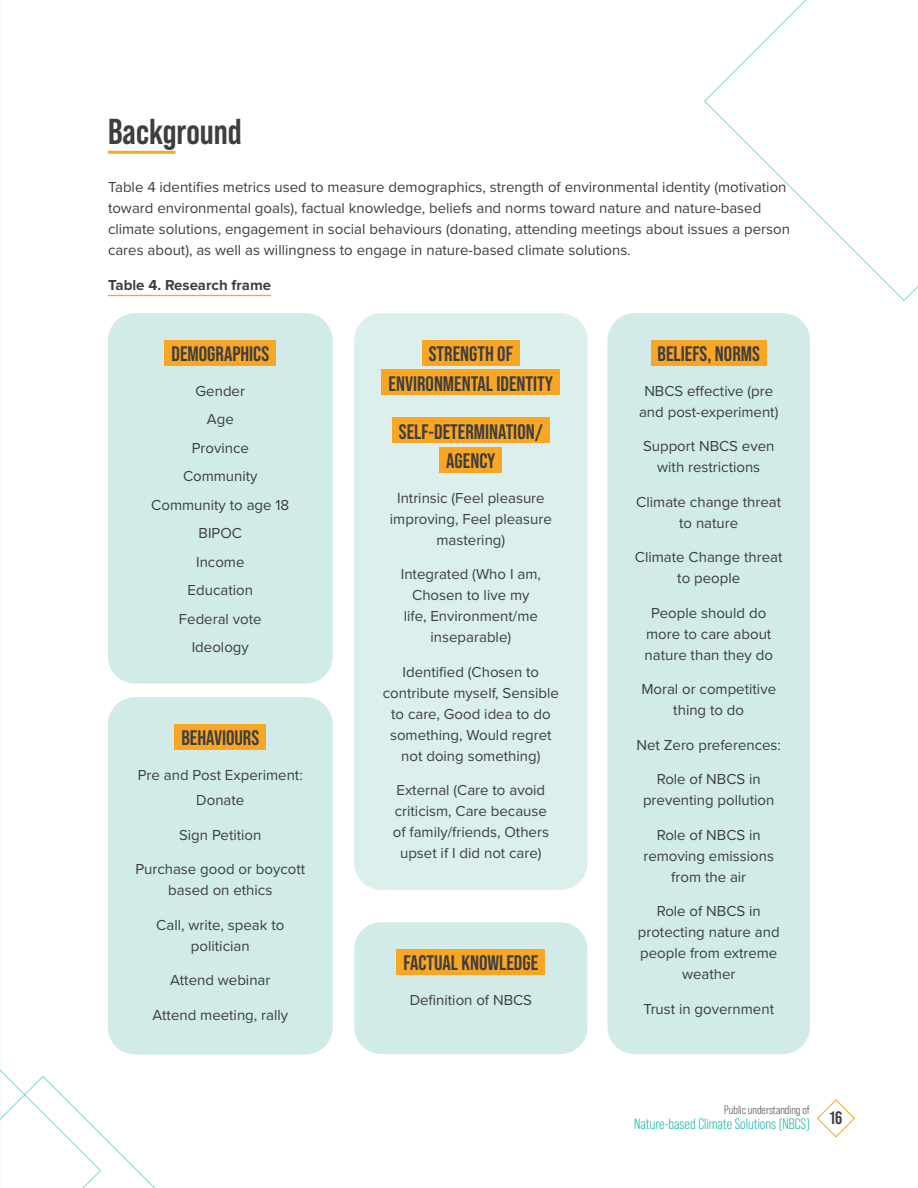
<style>
.page{position:relative;width:918px;height:1188px;background:#fff}
.page>*{position:absolute;margin:0;border:0;box-sizing:border-box;transform-origin:0 0}
.t1{font:700 36px "Bebas Neue Pro";color:#3e3e3f}
.t2{font:700 21px "Bebas Neue Pro";color:#3e3e3f}
.copy{font:15px/21px "Proxima Nova";color:#3e3e3f;text-align:center}
.t3{font:15px "Bebas Neue Pro";color:#00b1a0}
.copy-2{font:700 15px "Proxima Nova";color:#3e3e3f}
.t4{font:12px "Bebas Neue Pro";color:#3e3e3f}
</style>
<div class="page">
<svg style="left:704px;top:0;width:214px;height:301px"></svg>
<svg style="left:817px;top:1099px;width:38px;height:39px"></svg>
<svg style="left:0;top:976px;width:155px;height:212px"></svg>
<hr style="left:108px;top:151px;width:68px;height:3px;background:#f9a625">
<hr style="left:108px;top:295px;width:163px;height:1px;background:#f9a625">
<div style="left:108px;top:313px;width:225px;height:371px;background:#d1ebe8;border-radius:27px"></div>
<div style="left:165px;top:340px;width:111px;height:25px;background:#f9a625"></div>
<div style="left:108px;top:697px;width:225px;height:358px;background:#d1ebe8;border-radius:27px"></div>
<div style="left:175px;top:724px;width:91px;height:25px;background:#f9a625"></div>
<div style="left:608px;top:313px;width:202px;height:741px;background:#d1ebe8;border-radius:27px"></div>
<div style="left:651px;top:340px;width:116px;height:25px;background:#f9a625"></div>
<div style="left:354px;top:922px;width:234px;height:132px;background:#d1ebe8;border-radius:27px"></div>
<div style="left:397px;top:949px;width:148px;height:26px;background:#f9a625"></div>
<div style="left:354px;top:313px;width:234px;height:577px;background:#dbefed;border-radius:27px"></div>
<div style="left:422px;top:340px;width:98px;height:25px;background:#f9a625"></div>
<div style="left:382px;top:370px;width:178px;height:25px;background:#f9a625"></div>
<div style="left:392px;top:418px;width:158px;height:25px;background:#f9a625"></div>
<div style="left:440px;top:447px;width:62px;height:25px;background:#f9a625"></div>
<p class="t1" style="left:108px;top:111px;width:135px">Background</p>
<p class="copy" style="left:108px;top:176px;width:683px;text-align:left">Table 4 identifies metrics used to measure demographics, strength of environmental identity (motivation toward environmental goals), factual knowledge, beliefs and norms toward nature and nature-based climate solutions, engagement in social behaviours (donating, attending meetings about issues a person cares about), as well as willingness to engage in nature-based climate solutions.</p>
<p class="copy-2" style="left:108px;top:273px;width:165px">Table 4. Research frame</p>
<p class="t2" style="left:172px;top:342px;width:99px">DEMOGRAPHICS</p>
<p class="copy" style="left:196px;top:380px;width:51px">Gender</p>
<p class="copy" style="left:207px;top:408px;width:28px">Age</p>
<p class="copy" style="left:192px;top:437px;width:59px">Province</p>
<p class="copy" style="left:183px;top:465px;width:76px">Community</p>
<p class="copy" style="left:151px;top:494px;width:139px">Community to age 18</p>
<p class="copy" style="left:199px;top:522px;width:45px">BIPOC</p>
<p class="copy" style="left:196px;top:551px;width:50px">Income</p>
<p class="copy" style="left:188px;top:579px;width:67px">Education</p>
<p class="copy" style="left:179px;top:608px;width:84px">Federal vote</p>
<p class="copy" style="left:192px;top:636px;width:59px">Ideology</p>
<p class="t2" style="left:181px;top:726px;width:79px">BEHAVIOURS</p>
<p class="copy" style="left:138px;top:763px;width:167px">Pre and Post Experiment:</p>
<p class="copy" style="left:196px;top:789px;width:50px">Donate</p>
<p class="copy" style="left:179px;top:823px;width:84px">Sign Petition</p>
<p class="copy" style="left:135px;top:858px;width:171px">Purchase good or boycott based on ethics</p>
<p class="copy" style="left:156px;top:913px;width:130px">Call, write, speak to politician</p>
<p class="copy" style="left:170px;top:969px;width:102px">Attend webinar</p>
<p class="copy" style="left:152px;top:1003px;width:137px">Attend meeting, rally</p>
<p class="t2" style="left:429px;top:342px;width:86px">STRENGTH OF</p>
<p class="t2" style="left:389px;top:372px;width:166px">ENVIRONMENTAL IDENTITY</p>
<p class="t2" style="left:399px;top:419px;width:145px">SELF-DETERMINATION/</p>
<p class="t2" style="left:446px;top:449px;width:51px">AGENCY</p>
<p class="copy" style="left:390px;top:487px;width:163px">Intrinsic (Feel pleasure improving, Feel pleasure mastering)</p>
<p class="copy" style="left:401px;top:563px;width:142px">Integrated (Who I am,<br>Chosen to live my life, Environment/me inseparable)</p>
<p class="copy" style="left:383px;top:661px;width:178px">Identified (Chosen to contribute myself, Sensible to care, Good idea to do something, Would regret not doing something)</p>
<p class="copy" style="left:393px;top:779px;width:158px">External (Care to avoid criticism, Care because of family/friends, Others upset if I did not care)</p>
<p class="t2" style="left:404px;top:951px;width:136px">FACTUAL KNOWLEDGE</p>
<p class="copy" style="left:410px;top:989px;width:124px">Definition of NBCS</p>
<p class="t2" style="left:658px;top:342px;width:104px">BELIEFS, NORMS</p>
<p class="copy" style="left:639px;top:380px;width:141px">NBCS effective (pre and post-experiment)</p>
<p class="copy" style="left:643px;top:435px;width:133px">Support NBCS even with restrictions</p>
<p class="copy" style="left:636px;top:491px;width:146px">Climate change threat to nature</p>
<p class="copy" style="left:635px;top:546px;width:149px">Climate Change threat to people</p>
<p class="copy" style="left:645px;top:602px;width:130px">People should do more to care about nature than they do</p>
<p class="copy" style="left:641px;top:678px;width:136px">Moral or competitive thing to do</p>
<p class="copy" style="left:636px;top:734px;width:146px">Net Zero preferences:</p>
<p class="copy" style="left:643px;top:768px;width:133px">Role of NBCS in preventing pollution</p>
<p class="copy" style="left:643px;top:824px;width:132px">Role of NBCS in removing emissions from the air</p>
<p class="copy" style="left:638px;top:900px;width:143px">Role of NBCS in protecting nature and people from extreme weather</p>
<p class="copy" style="left:643px;top:998px;width:132px">Trust in government</p>
<p class="t4" style="left:724px;top:1103px;width:87px">Public understanding of</p>
<p class="t3" style="left:634px;top:1115px;width:209px">Nature-based Climate Solutions (NBCS) <sup>16</sup></p>
</div>
